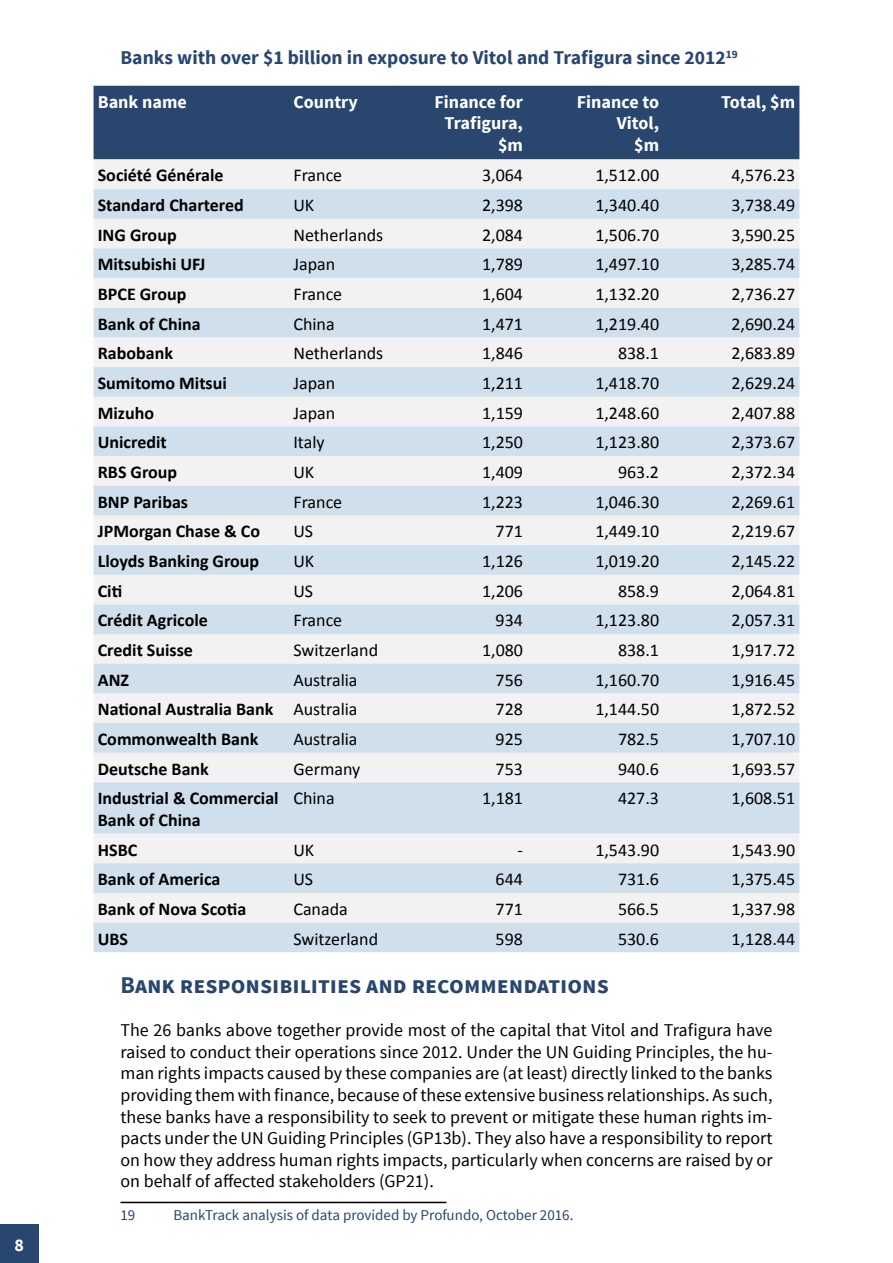
<style>
.page{position:relative;width:893px;height:1263px;background:#fff}
.page>*{position:absolute;margin:0;border:0;box-sizing:border-box;transform-origin:0 0}
.t1{font:700 24px "Source Sans Pro";color:#28466e}
.t2{font:700 19.5px "Source Sans Pro";color:#28466e}
.t3{font:18px "Calibri";color:#000}
.t4{font:18px/21.6px "Source Sans Pro";color:#000;text-align:justify}
.t5{font:700 18px/21.6px "Calibri";color:#000}
.t6{font:700 18px/21.6px "Source Sans Pro";color:#fff;text-align:right}
.t7{font:15px "Source Sans Pro";color:#28466e}
.s1{font-weight:400}
</style>
<div class="page">
<div style="left:0;top:1225px;width:38px;height:38px;background:#28466e"></div>
<div style="left:94px;top:86px;width:705px;height:73px;background:#28466e"></div>
<div style="left:94px;top:159px;width:705px;height:30px;background:#f2f2f2"></div>
<svg style="left:94px;top:189px;width:705px;height:763px;fill:#cfdfeb"></svg>
<hr style="left:120px;top:1202px;width:326px;height:1px;background:#000">
<p class="t6" style="left:14px;top:1234px;width:11px">8</p>
<p class="t2" style="left:120px;top:45px;width:619px">Banks with over $1 billion in exposure to Vitol and Trafigura since 2012<sup>19</sup></p>
<p class="t6" style="left:98px;top:92px;width:91px">Bank name</p>
<p class="t6" style="left:293px;top:92px;width:66px">Country</p>
<p class="t6" style="left:434px;top:92px;width:90px">Finance for<br>Trafigura, $m</p>
<p class="t6" style="left:577px;top:92px;width:84px">Finance to<br>Vitol,<br>$m</p>
<p class="t6" style="left:721px;top:92px;width:76px">Total, $m</p>
<p class="t5" style="left:98px;top:165px;width:127px">Société Générale</p>
<p class="t3" style="left:293px;top:164px;width:50px">France</p>
<p class="t3" style="left:482px;top:164px;width:43px">3,064</p>
<p class="t3" style="left:595px;top:164px;width:65px">1,512.00</p>
<p class="t3" style="left:731px;top:164px;width:65px">4,576.23</p>
<p class="t5" style="left:98px;top:194px;width:148px">Standard Chartered</p>
<p class="t3" style="left:293px;top:194px;width:22px">UK</p>
<p class="t3" style="left:482px;top:194px;width:43px">2,398</p>
<p class="t3" style="left:595px;top:194px;width:65px">1,340.40</p>
<p class="t3" style="left:731px;top:194px;width:65px">3,738.49</p>
<p class="t5" style="left:98px;top:224px;width:80px">ING Group</p>
<p class="t3" style="left:293px;top:223px;width:91px">Netherlands</p>
<p class="t3" style="left:482px;top:223px;width:43px">2,084</p>
<p class="t3" style="left:595px;top:223px;width:65px">1,506.70</p>
<p class="t3" style="left:731px;top:223px;width:65px">3,590.25</p>
<p class="t5" style="left:98px;top:254px;width:109px">Mitsubishi UFJ</p>
<p class="t3" style="left:293px;top:253px;width:43px">Japan</p>
<p class="t3" style="left:482px;top:253px;width:43px">1,789</p>
<p class="t3" style="left:595px;top:253px;width:65px">1,497.10</p>
<p class="t3" style="left:731px;top:253px;width:65px">3,285.74</p>
<p class="t5" style="left:98px;top:283px;width:90px">BPCE Group</p>
<p class="t3" style="left:293px;top:283px;width:50px">France</p>
<p class="t3" style="left:482px;top:283px;width:43px">1,604</p>
<p class="t3" style="left:595px;top:283px;width:65px">1,132.20</p>
<p class="t3" style="left:731px;top:283px;width:65px">2,736.27</p>
<p class="t5" style="left:98px;top:313px;width:104px">Bank of China</p>
<p class="t3" style="left:293px;top:312px;width:43px">China</p>
<p class="t3" style="left:482px;top:312px;width:43px">1,471</p>
<p class="t3" style="left:595px;top:312px;width:65px">1,219.40</p>
<p class="t3" style="left:731px;top:312px;width:65px">2,690.24</p>
<p class="t5" style="left:98px;top:343px;width:77px">Rabobank</p>
<p class="t3" style="left:293px;top:342px;width:91px">Netherlands</p>
<p class="t3" style="left:482px;top:342px;width:43px">1,846</p>
<p class="t3" style="left:618px;top:342px;width:43px">838.1</p>
<p class="t3" style="left:731px;top:342px;width:65px">2,683.89</p>
<p class="t5" style="left:98px;top:372px;width:131px">Sumitomo Mitsui</p>
<p class="t3" style="left:293px;top:372px;width:43px">Japan</p>
<p class="t3" style="left:482px;top:372px;width:43px">1,211</p>
<p class="t3" style="left:595px;top:372px;width:65px">1,418.70</p>
<p class="t3" style="left:731px;top:372px;width:65px">2,629.24</p>
<p class="t5" style="left:98px;top:402px;width:58px">Mizuho</p>
<p class="t3" style="left:293px;top:401px;width:43px">Japan</p>
<p class="t3" style="left:482px;top:401px;width:43px">1,159</p>
<p class="t3" style="left:595px;top:401px;width:65px">1,248.60</p>
<p class="t3" style="left:731px;top:401px;width:65px">2,407.88</p>
<p class="t5" style="left:98px;top:432px;width:70px">Unicredit</p>
<p class="t3" style="left:293px;top:431px;width:33px">Italy</p>
<p class="t3" style="left:482px;top:431px;width:43px">1,250</p>
<p class="t3" style="left:595px;top:431px;width:65px">1,123.80</p>
<p class="t3" style="left:731px;top:431px;width:65px">2,373.67</p>
<p class="t5" style="left:98px;top:461px;width:81px">RBS Group</p>
<p class="t3" style="left:293px;top:461px;width:22px">UK</p>
<p class="t3" style="left:482px;top:461px;width:43px">1,409</p>
<p class="t3" style="left:618px;top:461px;width:43px">963.2</p>
<p class="t3" style="left:731px;top:461px;width:65px">2,372.34</p>
<p class="t5" style="left:98px;top:491px;width:92px">BNP Paribas</p>
<p class="t3" style="left:293px;top:490px;width:50px">France</p>
<p class="t3" style="left:482px;top:490px;width:43px">1,223</p>
<p class="t3" style="left:595px;top:490px;width:65px">1,046.30</p>
<p class="t3" style="left:731px;top:490px;width:65px">2,269.61</p>
<p class="t5" style="left:98px;top:521px;width:164px">JPMorgan Chase &amp; Co</p>
<p class="t3" style="left:293px;top:520px;width:21px">US</p>
<p class="t3" style="left:496px;top:520px;width:29px">771</p>
<p class="t3" style="left:595px;top:520px;width:65px">1,449.10</p>
<p class="t3" style="left:731px;top:520px;width:65px">2,219.67</p>
<p class="t5" style="left:98px;top:550px;width:163px">Lloyds Banking Group</p>
<p class="t3" style="left:293px;top:550px;width:22px">UK</p>
<p class="t3" style="left:482px;top:550px;width:43px">1,126</p>
<p class="t3" style="left:595px;top:550px;width:65px">1,019.20</p>
<p class="t3" style="left:731px;top:550px;width:65px">2,145.22</p>
<p class="t5" style="left:98px;top:580px;width:26px">Citi</p>
<p class="t3" style="left:293px;top:579px;width:21px">US</p>
<p class="t3" style="left:482px;top:579px;width:43px">1,206</p>
<p class="t3" style="left:618px;top:579px;width:43px">858.9</p>
<p class="t3" style="left:731px;top:579px;width:65px">2,064.81</p>
<p class="t5" style="left:98px;top:610px;width:112px">Crédit Agricole</p>
<p class="t3" style="left:293px;top:609px;width:50px">France</p>
<p class="t3" style="left:496px;top:609px;width:29px">934</p>
<p class="t3" style="left:595px;top:609px;width:65px">1,123.80</p>
<p class="t3" style="left:731px;top:609px;width:65px">2,057.31</p>
<p class="t5" style="left:98px;top:639px;width:97px">Credit Suisse</p>
<p class="t3" style="left:293px;top:639px;width:86px">Switzerland</p>
<p class="t3" style="left:482px;top:639px;width:43px">1,080</p>
<p class="t3" style="left:618px;top:639px;width:43px">838.1</p>
<p class="t3" style="left:731px;top:639px;width:65px">1,917.72</p>
<p class="t5" style="left:98px;top:669px;width:33px">ANZ</p>
<p class="t3" style="left:293px;top:668px;width:66px">Australia</p>
<p class="t3" style="left:496px;top:668px;width:29px">756</p>
<p class="t3" style="left:595px;top:668px;width:65px">1,160.70</p>
<p class="t3" style="left:731px;top:668px;width:65px">1,916.45</p>
<p class="t5" style="left:98px;top:699px;width:261px">National Australia Bank <span class="s1">Australia</span></p>
<p class="t3" style="left:496px;top:698px;width:29px">728</p>
<p class="t3" style="left:595px;top:698px;width:65px">1,144.50</p>
<p class="t3" style="left:731px;top:698px;width:65px">1,872.52</p>
<p class="t5" style="left:98px;top:728px;width:162px">Commonwealth Bank</p>
<p class="t3" style="left:293px;top:728px;width:66px">Australia</p>
<p class="t3" style="left:496px;top:728px;width:29px">925</p>
<p class="t3" style="left:618px;top:728px;width:43px">782.5</p>
<p class="t3" style="left:731px;top:728px;width:65px">1,707.10</p>
<p class="t5" style="left:98px;top:758px;width:113px">Deutsche Bank</p>
<p class="t3" style="left:293px;top:757px;width:68px">Germany</p>
<p class="t3" style="left:496px;top:757px;width:29px">753</p>
<p class="t3" style="left:618px;top:757px;width:43px">940.6</p>
<p class="t3" style="left:731px;top:757px;width:65px">1,693.57</p>
<p class="t5" style="left:98px;top:788px;width:182px">Industrial &amp; Commercial<br>Bank of China</p>
<p class="t3" style="left:293px;top:787px;width:43px">China</p>
<p class="t3" style="left:482px;top:787px;width:43px">1,181</p>
<p class="t3" style="left:618px;top:787px;width:43px">427.3</p>
<p class="t3" style="left:731px;top:787px;width:65px">1,608.51</p>
<p class="t5" style="left:98px;top:839px;width:41px">HSBC</p>
<p class="t3" style="left:293px;top:838px;width:22px">UK</p>
<p class="t3" style="left:517px;top:838px;width:7px">-</p>
<p class="t3" style="left:595px;top:838px;width:65px">1,543.90</p>
<p class="t3" style="left:731px;top:838px;width:65px">1,543.90</p>
<p class="t5" style="left:98px;top:869px;width:124px">Bank of America</p>
<p class="t3" style="left:293px;top:868px;width:21px">US</p>
<p class="t3" style="left:496px;top:868px;width:29px">644</p>
<p class="t3" style="left:618px;top:868px;width:43px">731.6</p>
<p class="t3" style="left:731px;top:868px;width:65px">1,375.45</p>
<p class="t5" style="left:98px;top:898px;width:150px">Bank of Nova Scotia</p>
<p class="t3" style="left:293px;top:898px;width:56px">Canada</p>
<p class="t3" style="left:496px;top:898px;width:29px">771</p>
<p class="t3" style="left:618px;top:898px;width:43px">566.5</p>
<p class="t3" style="left:731px;top:898px;width:65px">1,337.98</p>
<p class="t5" style="left:98px;top:928px;width:32px">UBS</p>
<p class="t3" style="left:293px;top:927px;width:86px">Switzerland</p>
<p class="t3" style="left:496px;top:927px;width:29px">598</p>
<p class="t3" style="left:618px;top:927px;width:43px">530.6</p>
<p class="t3" style="left:731px;top:927px;width:65px">1,128.44</p>
<h1 class="t1" style="left:120px;top:970px;width:490px">Bank responsibilities and recommendations</h1>
<p class="t4" style="left:120px;top:1020px;width:654px">The 26 banks above together provide most of the capital that Vitol and Trafigura have raised to conduct their operations since 2012. Under the UN Guiding Principles, the hu&shy;man rights impacts caused by these companies are (at least) directly linked to the banks providing them with finance, because of these extensive business relationships. As such, these banks have a responsibility to seek to prevent or mitigate these human rights im&shy;pacts under the UN Guiding Principles (GP13b). They also have a responsibility to report on how they address human rights impacts, particularly when concerns are raised by or on behalf of affected stakeholders (GP21).</p>
<p class="t7" style="left:120px;top:1206px;width:16px">19</p>
<p class="t7" style="left:173px;top:1206px;width:402px">BankTrack analysis of data provided by Profundo, October 2016.</p>
</div>
